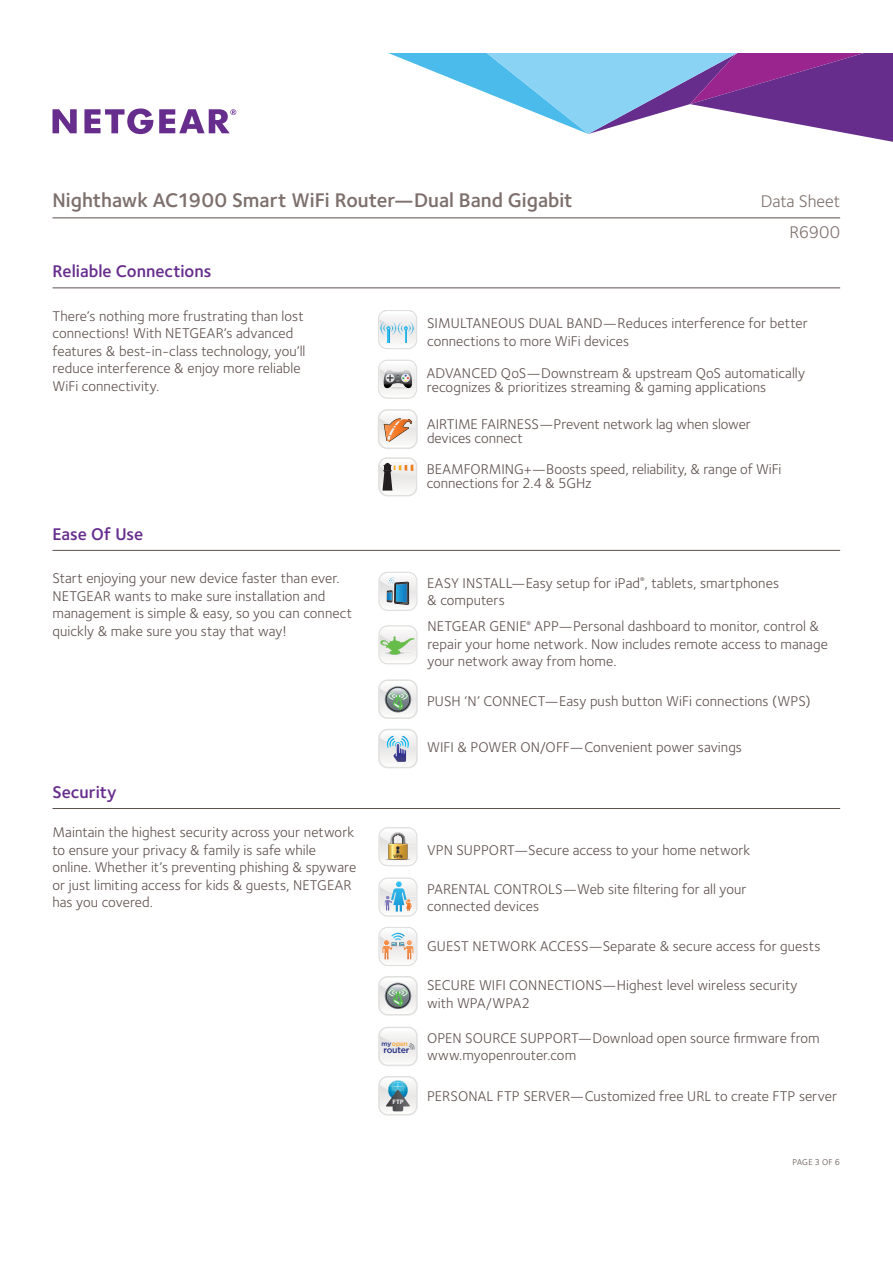
<style>
.page{position:relative;width:893px;height:1263px;background:#fff}
.page>*{position:absolute;margin:0;border:0;box-sizing:border-box;transform-origin:0 0}
.t1{font:600 20.4px "Foundry Sterling";color:#7d706c}
.t2{font:600 17.55px "Foundry Sterling";color:#662d8d}
.t3{font:17.55px "Foundry Sterling";letter-spacing:-.01em;color:#7d706c}
.t4{font:14.55px/17.5px "Foundry Sterling";color:#5e514e}
.t5{font:8.7px "Foundry Sterling";letter-spacing:.02em;color:#5e514e}
.t6{font:500 8.7px "Gotham";letter-spacing:-.025em;color:#232e84}
.t7{font:800 6.6px "Foundry Sterling";color:#e6e7e8}
.t8{font:500 6.45px "Gotham";letter-spacing:-.025em;color:#faa633}
.t9{font:600 4.95px "Foundry Sterling";color:#231f20}
.s1{color:#232e84}
</style>
<div class="page">
<svg style="left:391px;top:54px;width:502px;height:88px"></svg>
<svg style="left:159px;top:109px;width:77px;height:24px"></svg>
<svg style="left:53px;top:109px;width:24px;height:24px"></svg>
<svg style="left:84px;top:108px;width:69px;height:26px"></svg>
<hr style="left:53px;top:218px;width:787px;height:1px;background:#5e514e">
<hr style="left:53px;top:550px;width:787px;height:1px;background:#5e514e">
<div style="left:378px;top:572px;width:40px;height:39px;background:#e7e6e6;border-radius:9px"></div>
<div style="left:380px;top:573px;width:36px;height:37px;background:#fbfcfc;border-radius:8px"></div>
<svg style="left:380px;top:577px;width:36px;height:33px"></svg>
<svg style="left:378px;top:625px;width:40px;height:40px"></svg>
<svg style="left:380px;top:627px;width:36px;height:36px"></svg>
<svg style="left:378px;top:679px;width:40px;height:40px"></svg>
<div style="left:380px;top:681px;width:36px;height:36px;background:#fafafa;border-radius:8px"></div>
<svg style="left:385px;top:686px;width:26px;height:26px"></svg>
<svg style="left:380px;top:688px;width:36px;height:29px"></svg>
<div style="left:378px;top:729px;width:40px;height:39px;background:#e3e2e2;border-radius:9px"></div>
<div style="left:380px;top:730px;width:36px;height:37px;background:#fbfbfa;border-radius:8px"></div>
<svg style="left:380px;top:736px;width:36px;height:31px"></svg>
<hr style="left:53px;top:808px;width:787px;height:1px;background:#5e514e">
<svg style="left:378px;top:877px;width:40px;height:40px"></svg>
<svg style="left:380px;top:879px;width:36px;height:36px"></svg>
<svg style="left:378px;top:827px;width:40px;height:40px"></svg>
<svg style="left:380px;top:829px;width:36px;height:36px"></svg>
<div style="left:378px;top:1027px;width:40px;height:39px;background:#e3e3e2;border-radius:9px"></div>
<div style="left:380px;top:1028px;width:36px;height:37px;background:#f8f8f8;border-radius:8px"></div>
<svg style="left:380px;top:1036px;width:36px;height:29px"></svg>
<svg style="left:378px;top:927px;width:40px;height:39px"></svg>
<svg style="left:380px;top:928px;width:36px;height:37px"></svg>
<svg style="left:378px;top:976px;width:40px;height:40px"></svg>
<svg style="left:380px;top:978px;width:36px;height:36px"></svg>
<div style="left:385px;top:983px;width:26px;height:26px;background:#a5acb2;border-radius:50%"></div>
<svg style="left:386px;top:983px;width:24px;height:25px"></svg>
<svg style="left:380px;top:985px;width:36px;height:29px"></svg>
<svg style="left:378px;top:1076px;width:40px;height:40px"></svg>
<div style="left:380px;top:1078px;width:36px;height:36px;background:#fdfdfc;border-radius:8px"></div>
<svg style="left:380px;top:1080px;width:36px;height:34px"></svg>
<hr style="left:53px;top:288px;width:787px;height:1px;background:#5e514e">
<svg style="left:378px;top:310px;width:39px;height:39px"></svg>
<svg style="left:378px;top:359px;width:39px;height:40px"></svg>
<svg style="left:379px;top:361px;width:39px;height:36px"></svg>
<div style="left:378px;top:409px;width:40px;height:40px;background:#e3e3e2;border-radius:10px"></div>
<div style="left:379px;top:411px;width:37px;height:37px;background:#f8f8f8;border-radius:8px"></div>
<svg style="left:379px;top:418px;width:37px;height:30px"></svg>
<svg style="left:378px;top:457px;width:39px;height:39px"></svg>
<h1 class="t1" style="left:53px;top:192px;width:522px">Nighthawk AC1900 Smart WiFi Router—Dual Band Gigabit</h1>
<p class="t3" style="left:761px;top:194px;width:81px">Data Sheet</p>
<p class="t2" style="left:53px;top:264px;width:161px">Reliable Connections</p>
<p class="t4" style="left:53px;top:309px;width:255px">There’s nothing more frustrating than lost connections! With NETGEAR’s advanced features &amp; best-in-class technology, you’ll reduce interference &amp; enjoy more reliable WiFi connectivity.</p>
<p class="t2" style="left:53px;top:527px;width:92px">Ease Of Use</p>
<p class="t4" style="left:53px;top:571px;width:301px">Start enjoying your new device faster than ever.<br>NETGEAR wants to make sure installation and management is simple &amp; easy, so you can connect quickly &amp; make sure you stay that way!</p>
<p class="t2" style="left:53px;top:785px;width:66px">Security</p>
<p class="t4" style="left:53px;top:825px;width:305px">Maintain the highest security across your network to ensure your privacy &amp; family is safe while online. Whether it’s preventing phishing &amp; spyware or just limiting access for kids &amp; guests, NETGEAR has you covered.</p>
<p class="t3" style="left:789px;top:225px;width:52px">R6900</p>
<p class="t4" style="left:427px;top:316px;width:382px">SIMULTANEOUS DUAL BAND—Reduces interference for better connections to more WiFi devices</p>
<p class="t4" style="left:427px;top:367px;width:380px;line-height:14.5px">ADVANCED QoS—Downstream &amp; upstream QoS automatically recognizes &amp; prioritizes streaming &amp; gaming applications</p>
<p class="t4" style="left:427px;top:418px;width:325px;line-height:14.5px">AIRTIME FAIRNESS—Prevent network lag when slower devices connect</p>
<p class="t4" style="left:427px;top:463px;width:356px;line-height:14.5px">BEAMFORMING+—Boosts speed, reliability, &amp; range of WiFi connections for 2.4 &amp; 5GHz</p>
<p class="t4" style="left:427px;top:575px;width:353px">EASY INSTALL—Easy setup for iPad<sup>®</sup>, tablets, smartphones &amp; computers</p>
<p class="t4" style="left:427px;top:619px;width:402px">NETGEAR GENIE<sup>®</sup> APP—Personal dashboard to monitor, control &amp; repair your home network. Now includes remote access to manage your network away from home.</p>
<p class="t4" style="left:427px;top:694px;width:385px">PUSH ‘N’ CONNECT—Easy push button WiFi connections (WPS)</p>
<p class="t4" style="left:427px;top:740px;width:316px">WIFI &amp; POWER ON/OFF—Convenient power savings</p>
<p class="t9" style="left:393px;top:854px;width:11px">VPN</p>
<p class="t4" style="left:427px;top:842px;width:325px">VPN SUPPORT—Secure access to your home network</p>
<p class="t4" style="left:427px;top:882px;width:321px">PARENTAL CONTROLS—Web site filtering for all your connected devices</p>
<p class="t8" style="left:381px;top:1040px;width:28px"><span class="s1">my</span> open</p>
<p class="t6" style="left:383px;top:1045px;width:27px">router</p>
<p class="t7" style="left:392px;top:1099px;width:13px">FTP</p>
<p class="t4" style="left:427px;top:939px;width:395px">GUEST NETWORK ACCESS—Separate &amp; secure access for guests</p>
<p class="t4" style="left:427px;top:978px;width:372px">SECURE WIFI CONNECTIONS—Highest level wireless security with WPA/WPA2</p>
<p class="t4" style="left:427px;top:1030px;width:394px">OPEN SOURCE SUPPORT—Download open source firmware from www.myopenrouter.com</p>
<p class="t4" style="left:427px;top:1089px;width:411px">PERSONAL FTP SERVER—Customized free URL to create FTP server</p>
<p class="t5" style="left:792px;top:1159px;width:49px">PAGE 3 OF 6</p>
</div>
